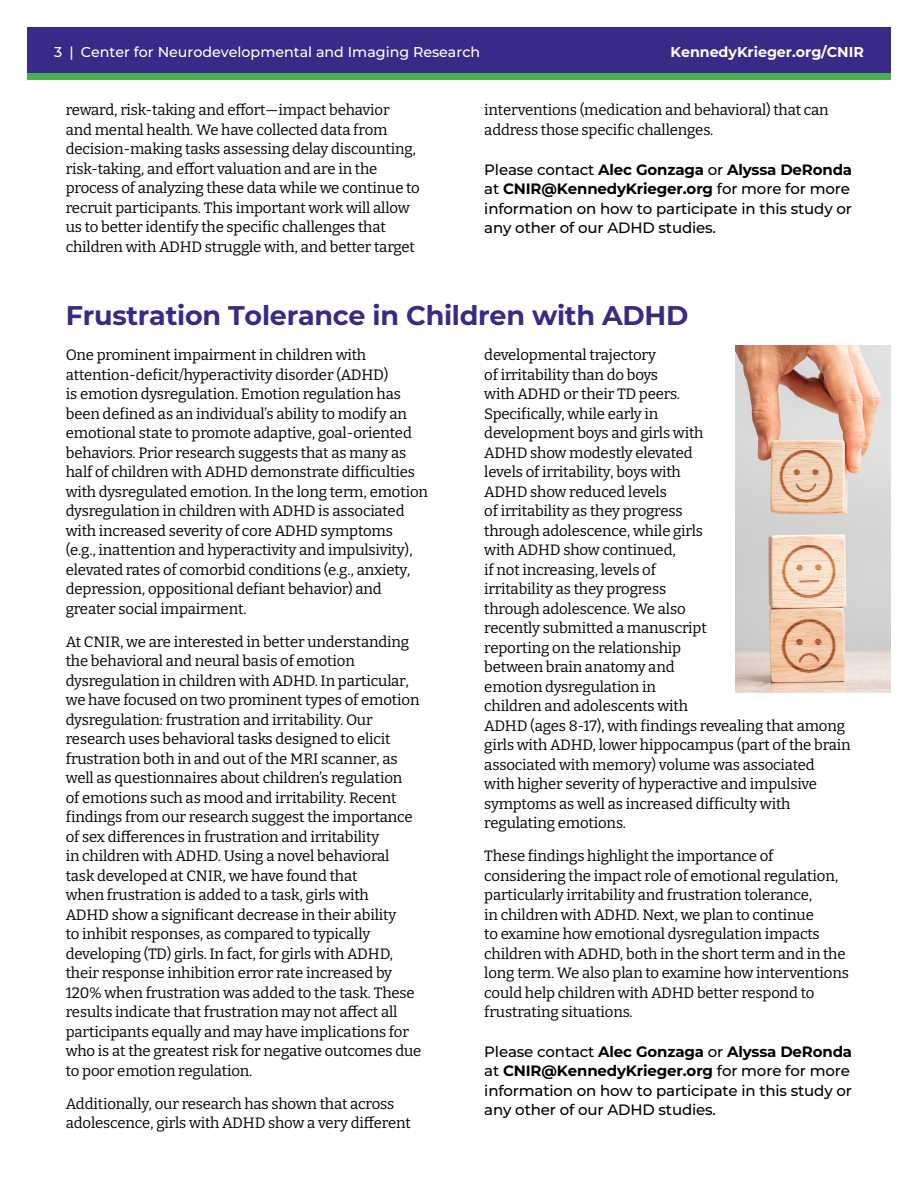
<style>
.page{position:relative;width:918px;height:1188px;background:#fff}
.page>*{position:absolute;margin:0;border:0;box-sizing:border-box;transform-origin:0 0}
.t1{font:100 27px "Montserrat";letter-spacing:-.01em;color:#382a86}
.t2{font:100 15px/19.5px "Bitter";letter-spacing:-.01em;color:#000}
.t3{font:100 15px/19.5px "Montserrat";letter-spacing:-.01em;color:#000}
.t4{font:100 14.25px "Montserrat";color:#fff}
</style>
<div class="page">
<img style="left:736px;top:346px;width:155px;height:347px">
<div style="left:27px;top:27px;width:864px;height:47px;background:#382a86"></div>
<div style="left:27px;top:74px;width:864px;height:6px;background:#4aaf4e"></div>
<p class="t4" style="left:54px;top:43px;width:428px">3 | Center for Neurodevelopmental and Imaging Research</p>
<p class="t4" style="left:670px;top:43px;width:195px">KennedyKrieger.org/CNIR</p>
<p class="t4" style="left:54px;top:43px;width:401px">Center for Neurodevelopmental and Imaging Research</p>
<p class="t2" style="left:66px;top:100px;width:356px">reward, risk-taking and effort—impact behavior<br>and mental health. We have collected data from decision-making tasks assessing delay discounting, risk-taking, and effort valuation and are in the process of analyzing these data while we continue to recruit participants. This important work will allow us to better identify the specific challenges that children with ADHD struggle with, and better target</p>
<p class="t2" style="left:484px;top:100px;width:346px">interventions (medication and behavioral) that can address those specific challenges.</p>
<p class="t3" style="left:484px;top:159px;width:369px">Please contact Alec Gonzaga or Alyssa DeRonda at CNIR@KennedyKrieger.org for more for more information on how to participate in this study or any other of our ADHD studies.</p>
<h1 class="t1" style="left:66px;top:298px;width:624px">Frustration Tolerance in Children with ADHD</h1>
<p class="t2" style="left:484px;top:345px;width:368px">developmental trajectory<br>of irritability than do boys<br>with ADHD or their TD peers.<br>Specifically, while early in<br>development boys and girls with<br>ADHD show modestly elevated<br>levels of irritability, boys with<br>ADHD show reduced levels<br>of irritability as they progress<br>through adolescence, while girls<br>with ADHD show continued,<br>if not increasing, levels of<br>irritability as they progress<br>through adolescence. We also<br>recently submitted a manuscript<br>reporting on the relationship<br>between brain anatomy and<br>emotion dysregulation in<br>children and adolescents with<br>ADHD (ages 8-17), with findings revealing that among girls with ADHD, lower hippocampus (part of the brain associated with memory) volume was associated<br>with higher severity of hyperactive and impulsive symptoms as well as increased difficulty with regulating emotions.</p>
<p class="t2" style="left:484px;top:846px;width:366px">These findings highlight the importance of considering the impact role of emotional regulation, particularly irritability and frustration tolerance,<br>in children with ADHD. Next, we plan to continue<br>to examine how emotional dysregulation impacts children with ADHD, both in the short term and in the long term. We also plan to examine how interventions could help children with ADHD better respond to frustrating situations.</p>
<p class="t3" style="left:484px;top:1041px;width:369px">Please contact Alec Gonzaga or Alyssa DeRonda at CNIR@KennedyKrieger.org for more for more information on how to participate in this study or any other of our ADHD studies.</p>
<p class="t2" style="left:66px;top:345px;width:364px">One prominent impairment in children with attention-deficit/hyperactivity disorder (ADHD)<br>is emotion dysregulation. Emotion regulation has been defined as an individual’s ability to modify an emotional state to promote adaptive, goal-oriented behaviors. Prior research suggests that as many as half of children with ADHD demonstrate difficulties with dysregulated emotion. In the long term, emotion dysregulation in children with ADHD is associated with increased severity of core ADHD symptoms<br>(e.g., inattention and hyperactivity and impulsivity), elevated rates of comorbid conditions (e.g., anxiety, depression, oppositional defiant behavior) and greater social impairment.</p>
<p class="t2" style="left:66px;top:631px;width:357px">At CNIR, we are interested in better understanding the behavioral and neural basis of emotion dysregulation in children with ADHD. In particular, we have focused on two prominent types of emotion dysregulation: frustration and irritability. Our research uses behavioral tasks designed to elicit frustration both in and out of the MRI scanner, as well as questionnaires about children’s regulation<br>of emotions such as mood and irritability. Recent findings from our research suggest the importance of sex differences in frustration and irritability<br>in children with ADHD. Using a novel behavioral task developed at CNIR, we have found that<br>when frustration is added to a task, girls with<br>ADHD show a significant decrease in their ability<br>to inhibit responses, as compared to typically developing (TD) girls. In fact, for girls with ADHD, their response inhibition error rate increased by 120% when frustration was added to the task. These results indicate that frustration may not affect all participants equally and may have implications for who is at the greatest risk for negative outcomes due to poor emotion regulation.</p>
<p class="t2" style="left:66px;top:1093px;width:347px">Additionally, our research has shown that across adolescence, girls with ADHD show a very different</p>
</div>
